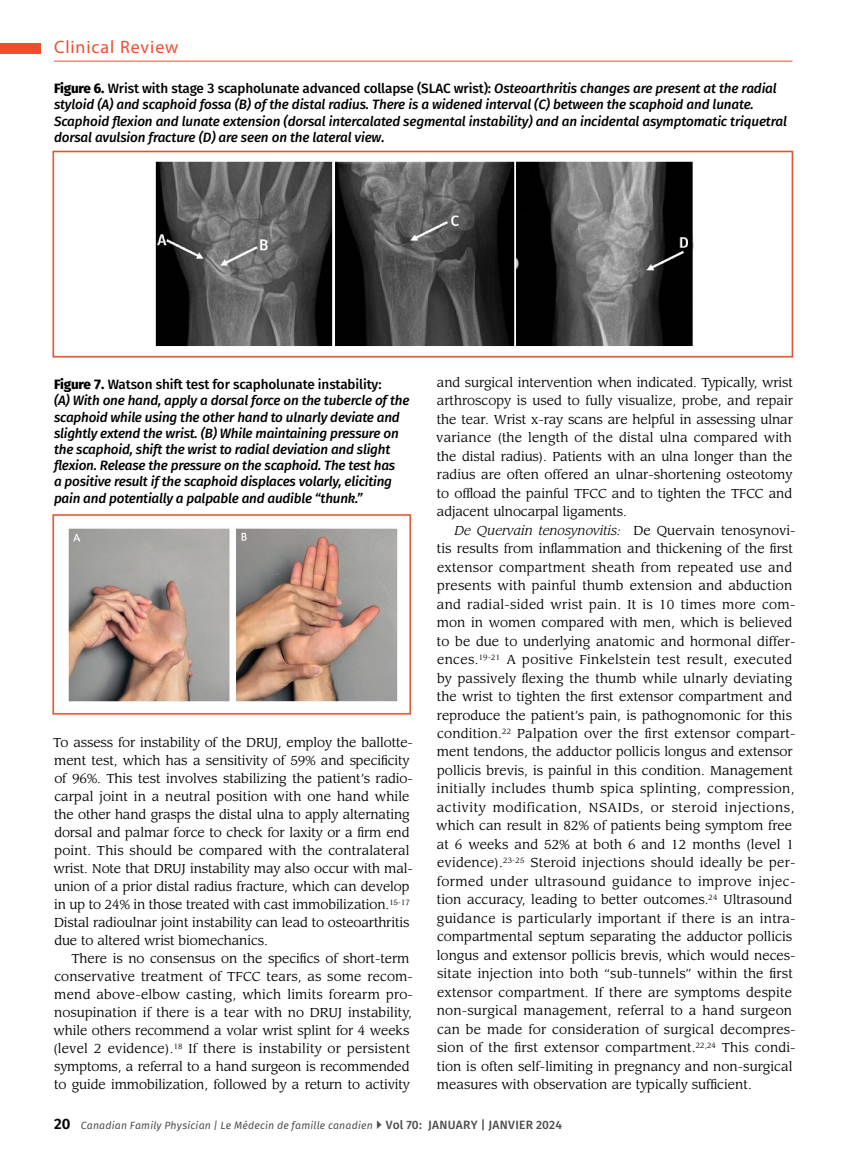
<style>
.page{position:relative;width:851px;height:1161px;background:#fff}
.page>*{position:absolute;margin:0;border:0;box-sizing:border-box;transform-origin:0 0}
.t1{font:18px "Myriad Pro";letter-spacing:.05em;color:#f04c2f}
.t2{font:italic 500 13.5px/16.2px "Fira Sans";letter-spacing:-.015em;color:#000}
.t3{font:12.75px/18.5px "Leawood Std";color:#000}
.t4{font:italic 10.5px "Fira Sans";letter-spacing:.015em;color:#4d4d4f}
.s1{font-weight:800;font-style:normal}
.s2{font-style:normal}
.s3{font-style:italic}
.s4{font-weight:600;font-style:normal;font-size:15px;color:#000}
.s5{font-weight:500;font-style:normal;font-size:12px}
</style>
<div class="page">
<hr style="left:54px;top:61px;width:738px;height:1px;background:#f04c2f">
<div style="left:0;top:44px;width:40px;height:10px;background:#f04c2f"></div>
<img style="left:53px;top:150px;width:740px;height:207px">
<img style="left:52px;top:513px;width:359px;height:202px">
<h1 class="t1" style="left:54px;top:36px;width:126px">Clinical Review</h1>
<p class="t2" style="left:54px;top:80px;width:734px"><span class="s1">Figure 6.</span> <span class="s2">Wrist with stage 3 scapholunate advanced collapse (SLAC wrist):</span> Osteoarthritis changes are present at the radial styloid (A) and scaphoid fossa (B) of the distal radius. There is a widened interval (C) between the scaphoid and lunate.<br>Scaphoid flexion and lunate extension (dorsal intercalated segmental instability) and an incidental asymptomatic triquetral dorsal avulsion fracture (D) are seen on the lateral view<span class="s2">.</span></p>
<p class="t2" style="left:54px;top:376px;width:357px"><span class="s1">Figure 7.</span> <span class="s2">Watson shift test for scapholunate instability:<br></span>(A) With one hand, apply a dorsal force on the tubercle of the scaphoid while using the other hand to ulnarly deviate and slightly extend the wrist. (B) While maintaining pressure on the scaphoid, shift the wrist to radial deviation and slight flexion. Release the pressure on the scaphoid. The test has<br>a positive result if the scaphoid displaces volarly, eliciting pain and potentially a palpable and audible “thunk.”</p>
<p class="t3" style="left:53px;top:734px;width:361px;line-height:18px">To assess for instability of the DRUJ, employ the ballotte&shy;ment test, which has a sensitivity of 59% and specificity of 96%. This test involves stabilizing the patient’s radio&shy;carpal joint in a neutral position with one hand while the other hand grasps the distal ulna to apply alternating dorsal and palmar force to check for laxity or a firm end point. This should be compared with the contralateral wrist. Note that DRUJ instability may also occur with mal&shy;union of a prior distal radius fracture, which can develop in up to 24% in those treated with cast immobilization.<sup>15-17<br></sup>Distal radioulnar joint instability can lead to osteoarthritis due to altered wrist biomechanics.</p>
<p class="t3" style="left:53px;top:950px;width:361px;line-height:18px;text-indent:18px">There is no consensus on the specifics of short-term conservative treatment of TFCC tears, as some recom&shy;mend above-elbow casting, which limits forearm pro&shy;nosupination if there is a tear with no DRUJ instability, while others recommend a volar wrist splint for 4 weeks (level 2 evidence).<sup>18</sup> If there is instability or persistent symptoms, a referral to a hand surgeon is recommended to guide immobilization, followed by a return to activity</p>
<p class="t3" style="left:436px;top:373px;width:358px;text-align:justify">and surgical intervention when indicated. Typically, wrist arthroscopy is used to fully visualize, probe, and repair the tear. Wrist x-ray scans are helpful in assessing ulnar variance (the length of the distal ulna compared with the distal radius). Patients with an ulna longer than the radius are often offered an ulnar-shortening osteotomy to offload the painful TFCC and to tighten the TFCC and adjacent ulnocarpal ligaments.</p>
<p class="t3" style="left:436px;top:521px;width:361px;text-indent:18px"><span class="s3">De Quervain tenosynovitis:</span> De Quervain tenosynovi&shy;tis results from inflammation and thickening of the first extensor compartment sheath from repeated use and presents with painful thumb extension and abduction and radial-sided wrist pain. It is 10 times more com&shy;mon in women compared with men, which is believed to be due to underlying anatomic and hormonal differ&shy;ences.<sup>19-21</sup> A positive Finkelstein test result, executed by passively flexing the thumb while ulnarly deviating the wrist to tighten the first extensor compartment and reproduce the patient’s pain, is pathognomonic for this condition.<sup>22</sup> Palpation over the first extensor compart&shy;ment tendons, the adductor pollicis longus and extensor pollicis brevis, is painful in this condition. Management initially includes thumb spica splinting, compression, activity modification, NSAIDs, or steroid injections, which can result in 82% of patients being symptom free at 6 weeks and 52% at both 6 and 12 months (level 1 evidence).<sup>23-25</sup> Steroid injections should ideally be per&shy;formed under ultrasound guidance to improve injec&shy;tion accuracy, leading to better outcomes.<sup>24</sup> Ultrasound guidance is particularly important if there is an intra&shy;compartmental septum separating the adductor pollicis longus and extensor pollicis brevis, which would neces&shy;sitate injection into both “sub-tunnels” within the first extensor compartment. If there are symptoms despite non-surgical management, referral to a hand surgeon can be made for consideration of surgical decompres&shy;sion of the first extensor compartment.<sup>22,24</sup> This condi&shy;tion is often self-limiting in pregnancy and non-surgical measures with observation are typically sufficient.</p>
<p class="t4" style="left:54px;top:1117px;width:509px"><span class="s4">20</span> Canadian Family Physician | Le Médecin de famille canadien <span class="s5">Vol 70: JANUARY | JANVIER 2024</span></p>
</div>
